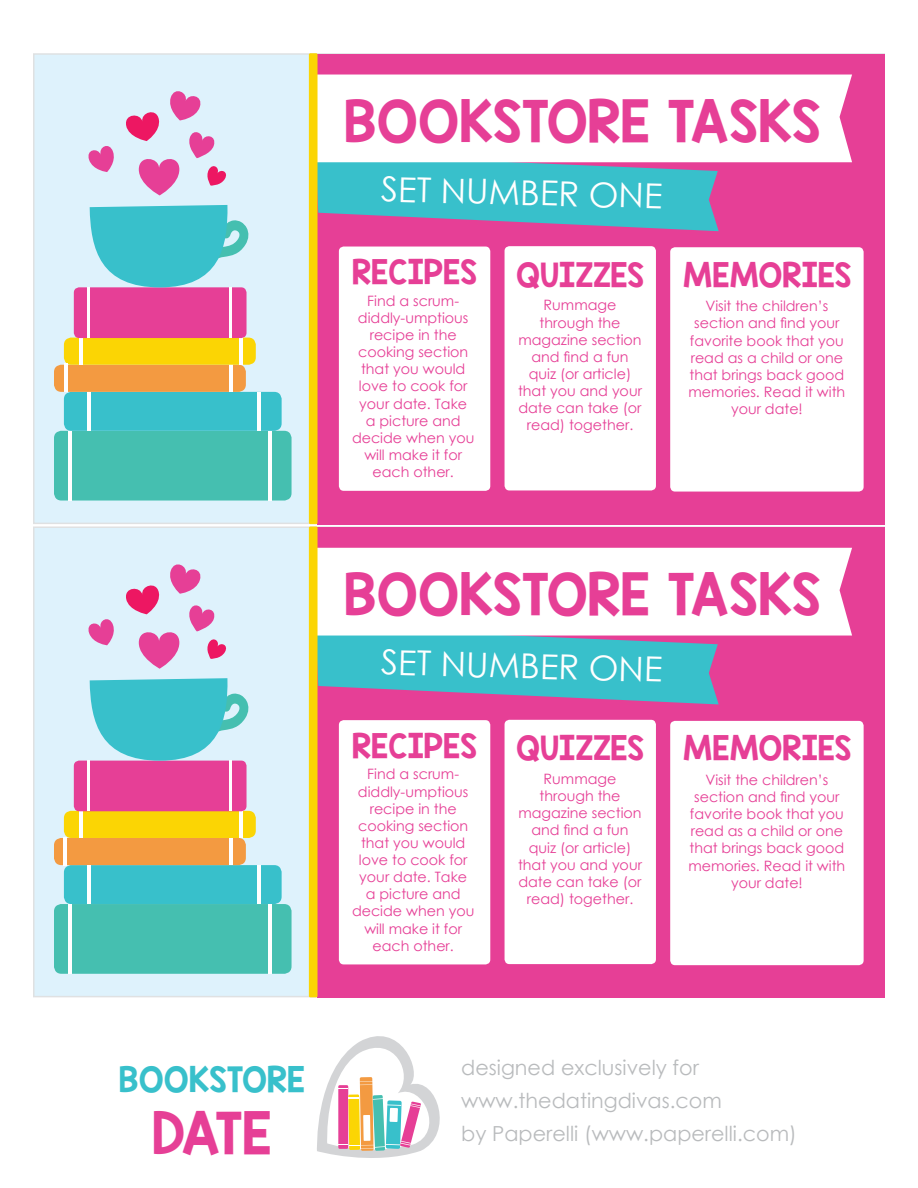
<style>
.page{position:relative;width:918px;height:1188px;background:#fff}
.page>*{position:absolute;margin:0;border:0;box-sizing:border-box;transform-origin:0 0}
.t1{font:49.2px "KG Blank Space Solid";color:#e63f96}
.t2{font:49.05px "KG Blank Space Solid";color:#e63f96}
.t3{font:34.35px "Century Gothic";color:#fff}
.t4{font:29.85px "KG Blank Space Solid";color:#38c0cb}
.t5{font:28.5px "KG Blank Space Solid";color:#e63f96}
.t6{font:20.7px/33px "Century Gothic";color:#b9bbbd}
.t7{font:14.25px/17.1px "Century Gothic";color:#e63f96;text-align:center}
</style>
<div class="page">
<svg style="left:317px;top:1036px;width:123px;height:122px"></svg>
<div style="left:34px;top:54px;width:850px;height:469px;background:#def2fc"></div>
<svg style="left:126px;top:112px;width:34px;height:29px"></svg>
<svg style="left:88px;top:146px;width:26px;height:26px"></svg>
<svg style="left:170px;top:91px;width:31px;height:29px"></svg>
<svg style="left:139px;top:159px;width:40px;height:36px"></svg>
<svg style="left:189px;top:132px;width:37px;height:54px"></svg>
<div style="left:54px;top:431px;width:238px;height:70px;background:#45bfb0;border-radius:7px"></div>
<div style="left:64px;top:392px;width:218px;height:39px;background:#38c0cb;border-radius:7px"></div>
<div style="left:54px;top:365px;width:192px;height:27px;background:#f39a41;border-radius:7px"></div>
<hr style="left:229px;top:363px;width:4px;height:29px;background:#fff">
<hr style="left:88px;top:392px;width:3px;height:39px;background:#fff">
<hr style="left:258px;top:392px;width:3px;height:39px;background:#fff">
<hr style="left:268px;top:431px;width:4px;height:70px;background:#fff">
<div style="left:64px;top:338px;width:192px;height:27px;background:#fbd504;border-radius:7px"></div>
<hr style="left:80px;top:336px;width:3px;height:29px;background:#fff">
<hr style="left:239px;top:336px;width:4px;height:29px;background:#fff">
<div style="left:74px;top:287px;width:173px;height:51px;background:#e63f96;border-radius:5px"></div>
<hr style="left:230px;top:287px;width:2px;height:51px;background:#fff">
<hr style="left:87px;top:287px;width:3px;height:51px;background:#fff">
<svg style="left:90px;top:205px;width:159px;height:82px"></svg>
<div style="left:318px;top:54px;width:567px;height:470px;background:#e63f96"></div>
<div style="left:339px;top:247px;width:151px;height:244px;background:#fff;border-radius:5px"></div>
<div style="left:505px;top:246px;width:151px;height:244px;background:#fff;border-radius:5px"></div>
<div style="left:670px;top:247px;width:194px;height:245px;background:#fff;border-radius:5px"></div>
<svg style="left:318px;top:162px;width:401px;height:69px"></svg>
<div style="left:318px;top:75px;width:534px;height:87px;background:#fff"></div>
<div style="left:309px;top:53px;width:9px;height:471px;background:#fbd504;border-radius:2px"></div>
<div style="left:34px;top:527px;width:850px;height:470px;background:#def2fc"></div>
<svg style="left:126px;top:585px;width:34px;height:29px"></svg>
<svg style="left:88px;top:619px;width:26px;height:26px"></svg>
<svg style="left:170px;top:564px;width:31px;height:30px"></svg>
<svg style="left:139px;top:632px;width:40px;height:37px"></svg>
<svg style="left:189px;top:605px;width:37px;height:54px"></svg>
<div style="left:54px;top:904px;width:238px;height:70px;background:#45bfb0;border-radius:7px"></div>
<div style="left:64px;top:865px;width:218px;height:39px;background:#38c0cb;border-radius:7px"></div>
<div style="left:54px;top:838px;width:192px;height:27px;background:#f39a41;border-radius:7px"></div>
<hr style="left:229px;top:836px;width:4px;height:29px;background:#fff">
<hr style="left:88px;top:865px;width:3px;height:39px;background:#fff">
<hr style="left:258px;top:865px;width:3px;height:39px;background:#fff">
<hr style="left:268px;top:904px;width:4px;height:70px;background:#fff">
<div style="left:64px;top:811px;width:192px;height:27px;background:#fbd504;border-radius:7px"></div>
<hr style="left:80px;top:809px;width:3px;height:29px;background:#fff">
<hr style="left:239px;top:809px;width:4px;height:29px;background:#fff">
<div style="left:74px;top:761px;width:173px;height:50px;background:#e63f96;border-radius:5px"></div>
<hr style="left:230px;top:761px;width:2px;height:50px;background:#fff">
<hr style="left:87px;top:761px;width:3px;height:50px;background:#fff">
<svg style="left:90px;top:678px;width:159px;height:83px"></svg>
<div style="left:318px;top:527px;width:567px;height:470px;background:#e63f96"></div>
<svg style="left:318px;top:636px;width:401px;height:68px"></svg>
<div style="left:318px;top:548px;width:534px;height:88px;background:#fff"></div>
<div style="left:309px;top:526px;width:9px;height:471px;background:#fbd504;border-radius:2px"></div>
<hr style="left:65px;top:363px;width:3px;height:29px;background:#fff">
<hr style="left:68px;top:431px;width:3px;height:70px;background:#fff">
<hr style="left:63px;top:837px;width:4px;height:29px;background:#fff">
<hr style="left:68px;top:904px;width:3px;height:70px;background:#fff">
<div style="left:339px;top:720px;width:151px;height:244px;background:#fff;border-radius:5px"></div>
<div style="left:505px;top:720px;width:151px;height:244px;background:#fff;border-radius:5px"></div>
<div style="left:670px;top:721px;width:194px;height:244px;background:#fff;border-radius:5px"></div>
<h2 class="t2" style="left:343px;top:96px;width:479px">BOOKSTORE TASKS</h2>
<h3 class="t3" style="left:381px;top:176px;width:283px;rotate:1deg">SET NUMBER ONE</h3>
<h3 class="t5" style="left:352px;top:258px;width:126px">RECIPES</h3>
<h3 class="t5" style="left:516px;top:260px;width:130px">QUIZZES</h3>
<h3 class="t5" style="left:683px;top:260px;width:170px">MEMORIES</h3>
<p class="t7" style="left:352px;top:293px;width:124px">Find a scrum&shy;diddly-umptious recipe in the cooking section that you would love to cook for your date. Take<br>a picture and decide when you will make it for each other.</p>
<p class="t7" style="left:518px;top:298px;width:125px">Rummage through the magazine section and find a fun quiz (or article) that you and your date can take (or read) together.</p>
<p class="t7" style="left:689px;top:299px;width:158px">Visit the children’s section and find your favorite book that you read as a child or one that brings back good memories. Read it with your date!</p>
<h2 class="t2" style="left:343px;top:569px;width:479px">BOOKSTORE TASKS</h2>
<h3 class="t3" style="left:381px;top:650px;width:283px;rotate:1deg">SET NUMBER ONE</h3>
<h3 class="t5" style="left:352px;top:731px;width:126px">RECIPES</h3>
<h3 class="t5" style="left:516px;top:734px;width:130px">QUIZZES</h3>
<h3 class="t5" style="left:683px;top:734px;width:170px">MEMORIES</h3>
<p class="t7" style="left:352px;top:767px;width:124px">Find a scrum&shy;diddly-umptious recipe in the cooking section that you would love to cook for your date. Take<br>a picture and decide when you will make it for each other.</p>
<p class="t7" style="left:518px;top:772px;width:125px">Rummage through the magazine section and find a fun quiz (or article) that you and your date can take (or read) together.</p>
<p class="t7" style="left:689px;top:772px;width:158px">Visit the children’s section and find your favorite book that you read as a child or one that brings back good memories. Read it with your date!</p>
<h3 class="t4" style="left:119px;top:1064px;width:188px">BOOKSTORE</h3>
<h1 class="t1" style="left:152px;top:1108px;width:122px">DATE</h1>
<h3 class="t6" style="left:461px;top:1053px;width:337px">designed exclusively for www.thedatingdivas.com<br>by Paperelli (www.paperelli.com)</h3>
</div>
